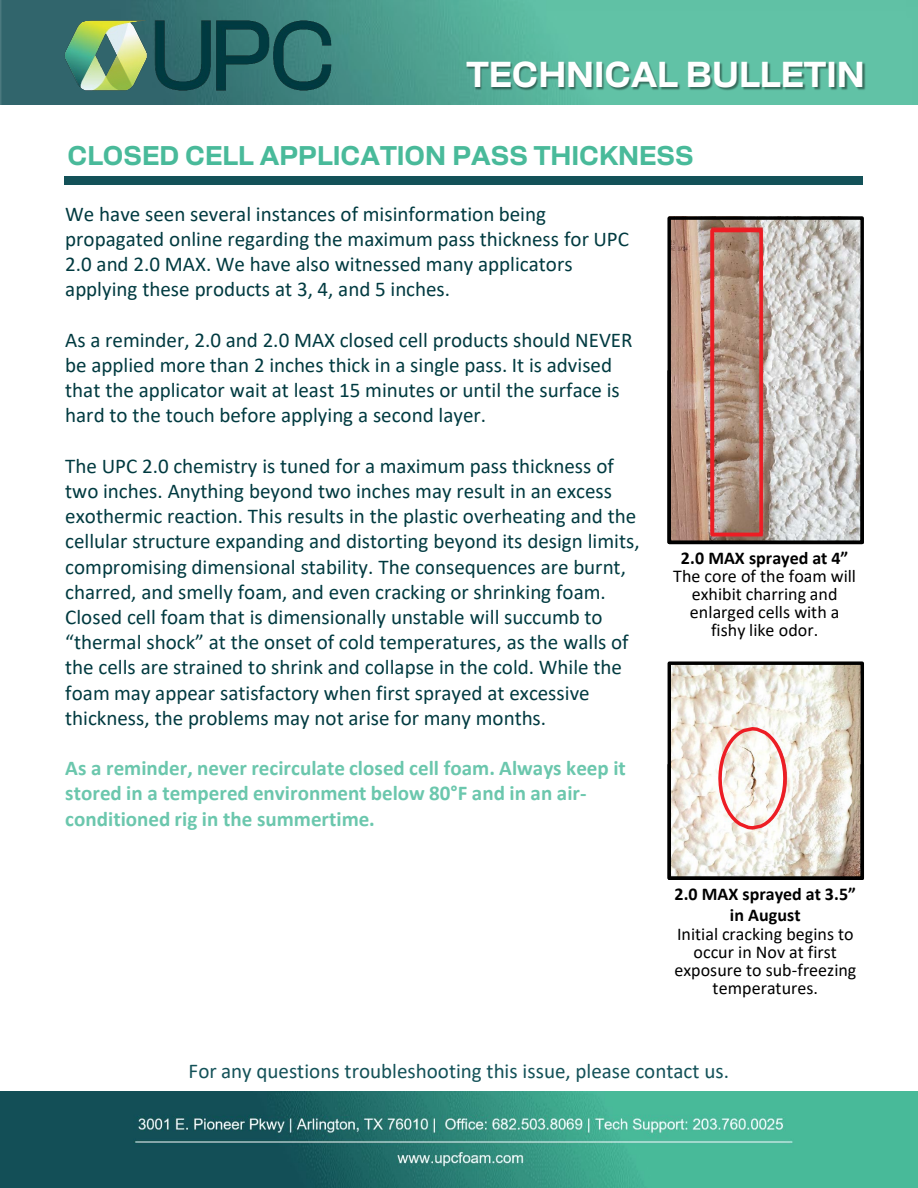
<style>
.page{position:relative;width:918px;height:1188px;background:#fff}
.page>*{position:absolute;margin:0;border:0;box-sizing:border-box;transform-origin:0 0}
.t1{font:700 36px "Alfabet";color:#fff}
.t2{font:700 27px "Alfabet";color:#49ba9a}
.t3{font:21px/25.2px "Calibri";color:#003a40}
.t4{font:700 21px/25.2px "Calibri";color:#6bc7ad}
.t5{font:21px "Calibri";color:#135158}
.t6{font:18px/18px "Calibri";color:#000;text-align:center}
.t7{font:700 18px/21.6px "Calibri";color:#000;text-align:center}
</style>
<div class="page">
<img style="left:671px;top:220px;width:189px;height:320px">
<div style="left:710px;top:229px;width:53px;height:307px;border:3px solid #ed1d24"></div>
<div style="left:667px;top:216px;width:197px;height:328px;border:3px solid #000"></div>
<div style="left:667px;top:369px;width:197px;height:175px;border:3px solid #000"></div>
<img style="left:672px;top:665px;width:188px;height:211px">
<svg style="left:717px;top:725px;width:72px;height:106px"></svg>
<div style="left:668px;top:661px;width:196px;height:219px;border:3px solid #000"></div>
<div style="left:668px;top:762px;width:196px;height:118px;border:3px solid #000"></div>
<div style="left:64px;top:176px;width:798px;height:9px;background:#135158"></div>
<img style="left:0;top:1092px;width:918px;height:96px">
<img style="left:0;top:0;width:918px;height:105px">
<img style="left:444px;top:40px;width:446px;height:65px">
<img style="left:63px;top:20px;width:270px;height:71px">
<p class="t1" style="left:466px;top:48px;width:400px">TECHNICAL BULLETIN</p>
<p class="t2" style="left:68px;top:136px;width:628px">CLOSED CELL APPLICATION PASS THICKNESS</p>
<p class="t3" style="left:65px;top:201px;width:565px">We have seen several instances of misinformation being propagated online regarding the maximum pass thickness for UPC 2.0 and 2.0 MAX. We have also witnessed many applicators applying these products at 3, 4, and 5 inches.</p>
<p class="t3" style="left:65px;top:327px;width:569px">As a reminder, 2.0 and 2.0 MAX closed cell products should NEVER be applied more than 2 inches thick in a single pass. It is advised that the applicator wait at least 15 minutes or until the surface is hard to the touch before applying a second layer.</p>
<p class="t3" style="left:65px;top:453px;width:576px">The UPC 2.0 chemistry is tuned for a maximum pass thickness of two inches. Anything beyond two inches may result in an excess exothermic reaction. This results in the plastic overheating and the cellular structure expanding and distorting beyond its design limits, compromising dimensional stability. The consequences are burnt, charred, and smelly foam, and even cracking or shrinking foam.<br>Closed cell foam that is dimensionally unstable will succumb to “thermal shock” at the onset of cold temperatures, as the walls of the cells are strained to shrink and collapse in the cold. While the foam may appear satisfactory when first sprayed at excessive thickness, the problems may not arise for many months.</p>
<p class="t4" style="left:65px;top:755px;width:562px">As a reminder, never recirculate closed cell foam. Always keep it stored in a tempered environment below 80°F and in an air&shy;conditioned rig in the summertime.</p>
<p class="t7" style="left:681px;top:547px;width:169px">2.0 MAX sprayed at 4”</p>
<p class="t6" style="left:673px;top:566px;width:184px">The core of the foam will exhibit charring and enlarged cells with a fishy like odor.</p>
<p class="t7" style="left:674px;top:883px;width:183px">2.0 MAX sprayed at 3.5” in August</p>
<p class="t6" style="left:674px;top:924px;width:183px">Initial cracking begins to occur in Nov at first exposure to sub-freezing temperatures.</p>
<p class="t5" style="left:189px;top:1056px;width:542px">For any questions troubleshooting this issue, please contact us.</p>
</div>
